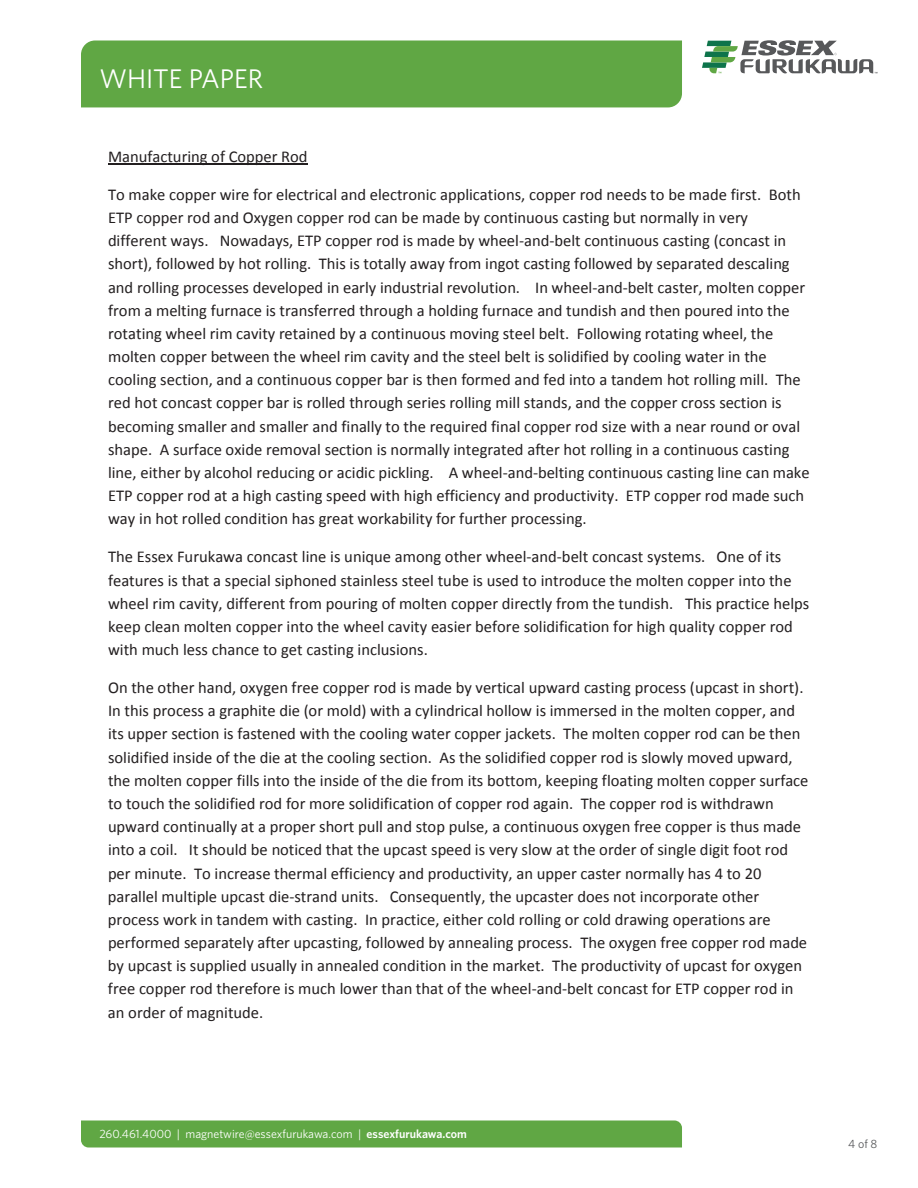
<style>
.page{position:relative;width:918px;height:1188px;background:#fff}
.page>*{position:absolute;margin:0;border:0;box-sizing:border-box;transform-origin:0 0}
.t1{font:27px "Whitney";color:#fff}
.t2{font:16.5px/23.2px "Calibri";color:#231f20}
.t3{font:12px "Whitney";color:#fff}
.t4{font:12px "Whitney";color:#57585a}
.s1{font-weight:600}
</style>
<div class="page">
<div style="left:81px;top:40px;width:601px;height:67px;background:#60a744"></div>
<svg style="left:81px;top:1120px;width:601px;height:28px;background:#65aa4a"></svg>
<svg style="left:702px;top:40px;width:176px;height:33px"></svg>
<hr style="left:108px;top:164px;width:200px;height:1px;background:#231f20">
<h1 class="t1" style="left:99px;top:61px;width:165px">WHITE PAPER</h1>
<p class="t2" style="left:108px;top:145px;width:201px">Manufacturing of Copper Rod</p>
<p class="t2" style="left:108px;top:183px;width:703px">To make copper wire for electrical and electronic applications, copper rod needs to be made first. Both ETP copper rod and Oxygen copper rod can be made by continuous casting but normally in very different ways. Nowadays, ETP copper rod is made by wheel-and-belt continuous casting (concast in short), followed by hot rolling. This is totally away from ingot casting followed by separated descaling and rolling processes developed in early industrial revolution. In wheel-and-belt caster, molten copper from a melting furnace is transferred through a holding furnace and tundish and then poured into the rotating wheel rim cavity retained by a continuous moving steel belt. Following rotating wheel, the molten copper between the wheel rim cavity and the steel belt is solidified by cooling water in the cooling section, and a continuous copper bar is then formed and fed into a tandem hot rolling mill. The red hot concast copper bar is rolled through series rolling mill stands, and the copper cross section is becoming smaller and smaller and finally to the required final copper rod size with a near round or oval shape. A surface oxide removal section is normally integrated after hot rolling in a continuous casting line, either by alcohol reducing or acidic pickling. A wheel-and-belting continuous casting line can make ETP copper rod at a high casting speed with high efficiency and productivity. ETP copper rod made such way in hot rolled condition has great workability for further processing.</p>
<p class="t2" style="left:108px;top:545px;width:703px">The Essex Furukawa concast line is unique among other wheel-and-belt concast systems. One of its features is that a special siphoned stainless steel tube is used to introduce the molten copper into the wheel rim cavity, different from pouring of molten copper directly from the tundish. This practice helps keep clean molten copper into the wheel cavity easier before solidification for high quality copper rod with much less chance to get casting inclusions.</p>
<p class="t2" style="left:108px;top:676px;width:702px">On the other hand, oxygen free copper rod is made by vertical upward casting process (upcast in short).<br>In this process a graphite die (or mold) with a cylindrical hollow is immersed in the molten copper, and its upper section is fastened with the cooling water copper jackets. The molten copper rod can be then solidified inside of the die at the cooling section. As the solidified copper rod is slowly moved upward, the molten copper fills into the inside of the die from its bottom, keeping floating molten copper surface to touch the solidified rod for more solidification of copper rod again. The copper rod is withdrawn upward continually at a proper short pull and stop pulse, a continuous oxygen free copper is thus made into a coil. It should be noticed that the upcast speed is very slow at the order of single digit foot rod per minute. To increase thermal efficiency and productivity, an upper caster normally has 4 to 20 parallel multiple upcast die-strand units. Consequently, the upcaster does not incorporate other process work in tandem with casting. In practice, either cold rolling or cold drawing operations are performed separately after upcasting, followed by annealing process. The oxygen free copper rod made by upcast is supplied usually in annealed condition in the market. The productivity of upcast for oxygen free copper rod therefore is much lower than that of the wheel-and-belt concast for ETP copper rod in an order of magnitude.</p>
<p class="t3" style="left:99px;top:1126px;width:369px">260.461.4000 | magnetwire@essexfurukawa.com | <span class="s1">essexfurukawa.com</span></p>
<p class="t4" style="left:848px;top:1135px;width:31px">4 of 8</p>
</div>
